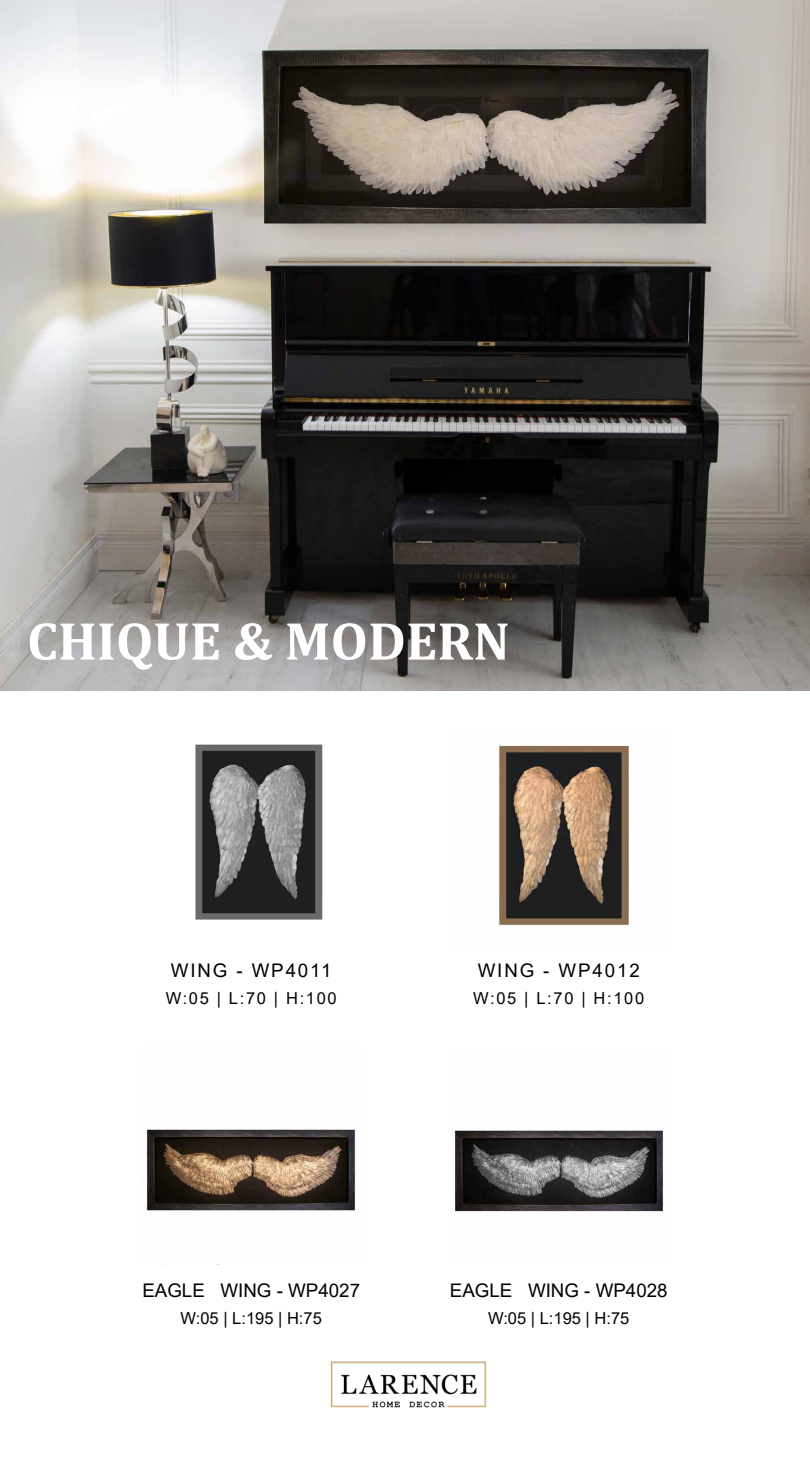
<style>
.page{position:relative;width:810px;height:1463px;background:#fff}
.page>*{position:absolute;margin:0;border:0;box-sizing:border-box;transform-origin:0 0}
.t1{font:700 54px "Cambria";color:#fff}
.t2{font:18.75px "Arial";color:#000}
.t3{font:18.75px "Arial";letter-spacing:.1em;color:#000}
.t4{font:16.5px "Arial";letter-spacing:.05em;color:#000}
</style>
<div class="page">
<img style="left:144px;top:1129px;width:212px;height:82px">
<img style="left:454px;top:1130px;width:210px;height:82px">
<img style="left:195px;top:744px;width:128px;height:176px">
<img style="left:498px;top:745px;width:131px;height:181px">
<img style="left:0;top:0;width:810px;height:691px">
<img style="left:330px;top:1361px;width:157px;height:47px">
<h1 class="t1" style="left:27px;top:603px;width:484px">CHIQUE &amp; MODERN</h1>
<p class="t3" style="left:171px;top:958px;width:162px">WING - WP4011</p>
<p class="t4" style="left:166px;top:987px;width:172px">W:05 | L:70 | H:100</p>
<p class="t3" style="left:478px;top:958px;width:164px">WING - WP4012</p>
<p class="t4" style="left:473px;top:987px;width:172px">W:05 | L:70 | H:100</p>
<p class="t2" style="left:142px;top:1277px;width:219px">EAGLE WING - WP4027</p>
<p class="t4" style="left:181px;top:1306px;width:143px">W:05 | L:195 | H:75</p>
<p class="t2" style="left:450px;top:1277px;width:219px">EAGLE WING - WP4028</p>
<p class="t4" style="left:488px;top:1306px;width:143px">W:05 | L:195 | H:75</p>
</div>
